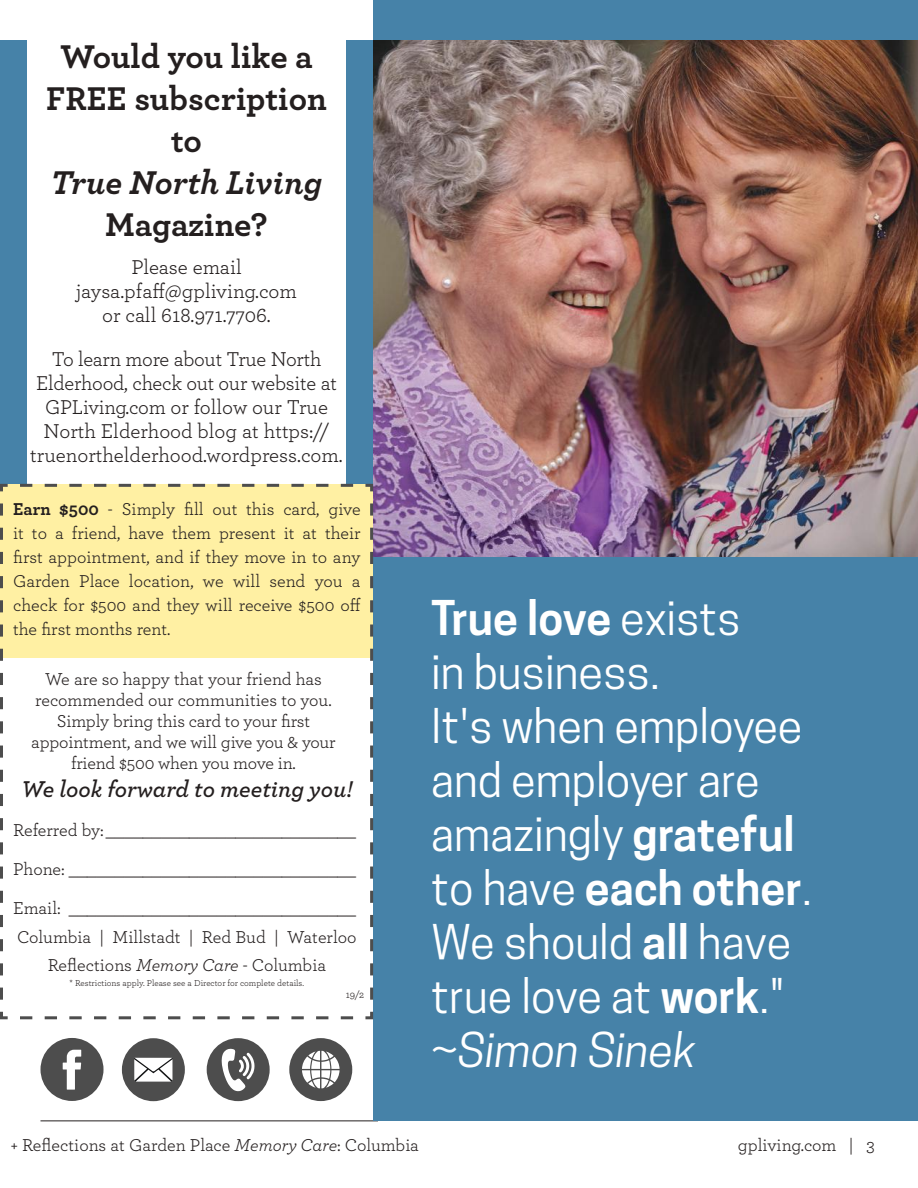
<style>
.page{position:relative;width:918px;height:1188px;background:#fff}
.page>*{position:absolute;margin:0;border:0;box-sizing:border-box;transform-origin:0 0}
.t1{font:45px/54px "Cooper Hewitt";color:#fff}
.t2{font:700 34.5px/42px "Archer Pro";color:#241f1f;text-align:center}
.t3{font:italic 700 34.5px "Archer Pro";color:#241f1f}
.t4{font:italic 600 24px "Archer Pro";color:#241f1f}
.t5{font:21px/24px "Archer Pro";letter-spacing:-.01em;color:#241f1f;text-align:center}
.t6{font:18px/24px "Archer Pro";letter-spacing:-.01em;color:#241f1f;text-align:justify}
.t7{font:10.5px "Archer Pro";color:#241f1f}
.t8{font:9px "Archer Pro";color:#241f1f}
.s1{font-weight:700}
.s2{font-style:italic}
.s3{font-weight:600}
</style>
<div class="page">
<hr style="left:40px;top:1120px;width:338px;height:1px;background:#241f1f">
<div style="left:373px;top:0;width:545px;height:1121px;background:#4682a8"></div>
<img style="left:373px;top:40px;width:545px;height:517px">
<div style="left:0;top:40px;width:27px;height:444px;background:#4682a8"></div>
<div style="left:346px;top:40px;width:27px;height:444px;background:#4682a8"></div>
<div style="left:207px;top:1038px;width:63px;height:63px;background:#4d4d4d;border-radius:50%"></div>
<svg style="left:222px;top:1049px;width:32px;height:43px"></svg>
<div style="left:122px;top:1038px;width:63px;height:63px;background:#4d4d4d;border-radius:50%"></div>
<svg style="left:134px;top:1058px;width:39px;height:24px"></svg>
<div style="left:289px;top:1038px;width:63px;height:63px;background:#4d4d4d;border-radius:50%"></div>
<svg style="left:302px;top:1051px;width:38px;height:37px"></svg>
<div style="left:41px;top:1038px;width:63px;height:63px;background:#4d4d4d;border-radius:50%"></div>
<svg style="left:63px;top:1050px;width:18px;height:40px"></svg>
<svg style="left:0;top:482px;width:375px;height:538px"></svg>
<h2 class="t2" style="left:46px;top:33px;width:282px">Would you like a<br>FREE subscription to</h2>
<h2 class="t3" style="left:51px;top:155px;width:273px">True North Living</h2>
<h2 class="t2" style="left:105px;top:201px;width:164px">Magazine?</h2>
<p class="t5" style="left:76px;top:254px;width:222px">Please email jaysa.pfaff@gpliving.com or call 618.971.7706.</p>
<p class="t5" style="left:30px;top:346px;width:314px">To learn more about True North Elderhood, check out our website at GPLiving.com or follow our True North Elderhood blog at https:// truenorthelderhood.wordpress.com.</p>
<p class="t6" style="left:13px;top:496px;width:349px"><span class="s1">Earn $500</span> - Simply fill out this card, give it to a friend, have them present it at their first appointment, and if they move in to any Garden Place location, we will send you a check for $500 and they will receive $500 off the first months rent.</p>
<p class="t6" style="left:31px;top:668px;width:306px;line-height:21px;text-align:center">We are so happy that your friend has recommended our communities to you.<br>Simply bring this card to your first appointment, and we will give you &amp; your friend $500 when you move in.</p>
<h3 class="t4" style="left:21px;top:771px;width:333px">We look forward to meeting you!</h3>
<p class="t6" style="left:13px;top:810px;width:344px;line-height:39px">Referred by:___________________________ Phone: _______________________________ Email: _______________________________</p>
<p class="t6" style="left:17px;top:922px;width:341px;line-height:28.5px;text-align:center">Columbia | Millstadt | Red Bud | Waterloo<br>Reflections <span class="s2">Memory Care</span> - Columbia</p>
<p class="t8" style="left:70px;top:977px;width:236px">* Restrictions apply. Please see a Director for complete details.</p>
<p class="t7" style="left:346px;top:987px;width:20px">19/2</p>
<h1 class="t1" style="left:431px;top:592px;width:382px"><span class="s3">True love</span> exists<br>in business.<br>It's when employee and employer are amazingly <span class="s3">grateful </span>to have <span class="s3">each other</span>.<br>We should <span class="s3">all</span> have true love at <span class="s3">work</span>." ~<span class="s2">Simon Sinek</span></h1>
<p class="t6" style="left:11px;top:1132px;width:410px">+ Reflections at Garden Place <span class="s2">Memory Care</span>: Columbia</p>
<p class="t6" style="left:738px;top:1132px;width:138px">gpliving.com | 3</p>
</div>
